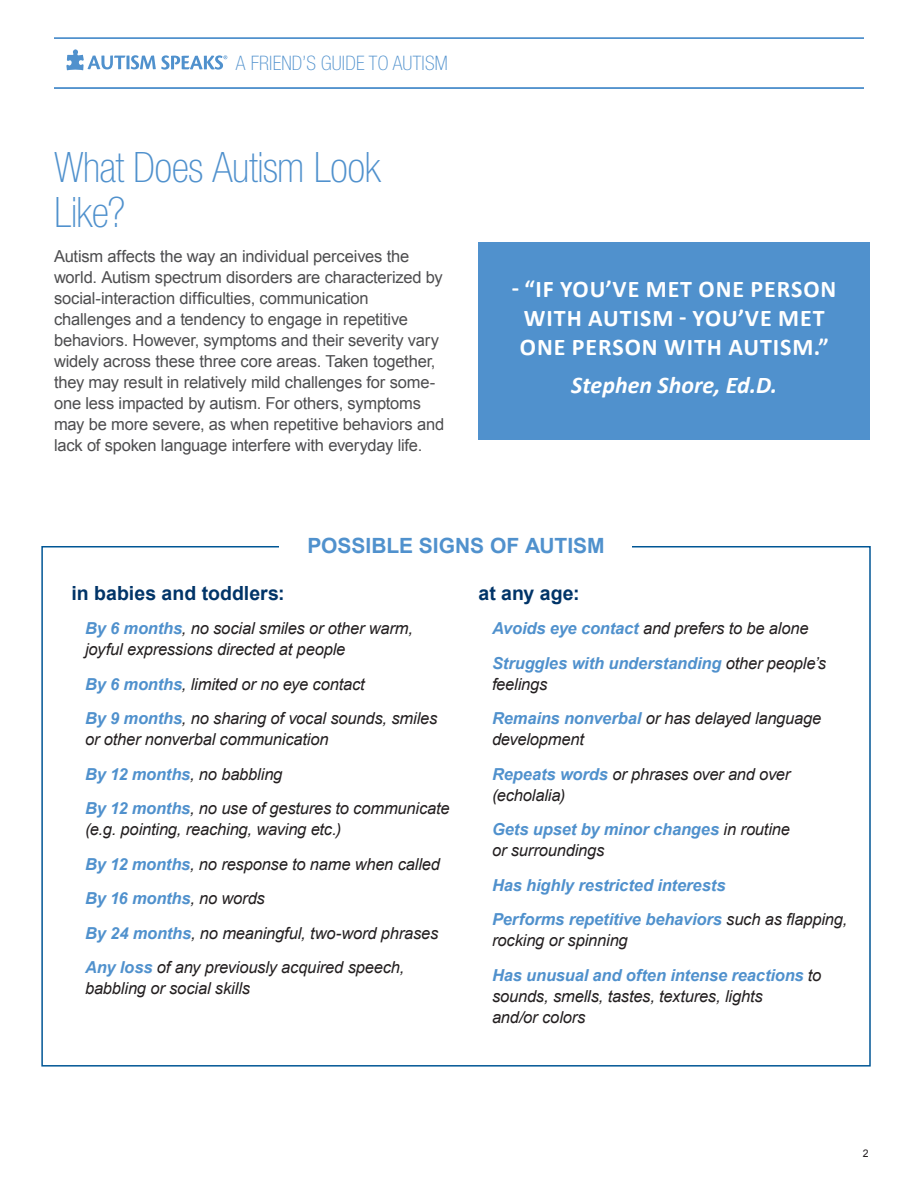
<style>
.page{position:relative;width:918px;height:1188px;background:#fff}
.page>*{position:absolute;margin:0;border:0;box-sizing:border-box;transform-origin:0 0}
.t1{font:100 condensed 42px/45px "Helvetica Neue LT Std";letter-spacing:-.015em;color:#5091cd}
.t2{font:700 24px/28.8px "Calibri";letter-spacing:.04em;color:#fff;text-align:center}
.t3{font:italic 700 24px "Calibri";color:#fff}
.t4{font:700 21px "Arial";color:#5091cd}
.t5{font:100 condensed 19.95px "Helvetica Neue LT Std";letter-spacing:.01em;color:#5091cd}
.t6{font:700 19.5px "Arial";color:#003468}
.t7{font:italic 16.5px/34.5px "Arial";letter-spacing:-.01em;color:#231f20}
.t8{font:16.5px/21px "Arial";letter-spacing:-.01em;color:#4d4d4f}
.t9{font:italic 700 16.5px/34.5px "Arial";letter-spacing:-.01em;color:#5091cd}
.t10{font:10.5px "Arial";color:#231f20}
.s1{font-weight:700;color:#5091cd}
.s2{font-weight:400;color:#231f20}
</style>
<div class="page">
<svg style="left:66px;top:49px;width:161px;height:21px"></svg>
<hr style="left:54px;top:87px;width:810px;height:2px;background:#5091cd">
<hr style="left:54px;top:38px;width:810px;height:1px;background:#5091cd">
<div style="left:478px;top:243px;width:392px;height:197px;background:#5091cd"></div>
<p class="t5" style="left:236px;top:52px;width:213px">A FRIEND’S GUIDE TO AUTISM</p>
<h1 class="t1" style="left:54px;top:145px;width:329px">What Does Autism Look<br>Like?</h1>
<p class="t8" style="left:54px;top:246px;width:392px">Autism affects the way an individual perceives the world. Autism spectrum disorders are characterized by social-interaction difficulties, communication challenges and a tendency to engage in repetitive behaviors. However, symptoms and their severity vary widely across these three core areas. Taken together, they may result in relatively mild challenges for some&shy;one less impacted by autism. For others, symptoms may be more severe, as when repetitive behaviors and lack of spoken language interfere with everyday life.</p>
<h2 class="t2" style="left:512px;top:275px;width:326px">- “IF YOU’VE MET ONE PERSON<br>WITH AUTISM - YOU’VE MET<br>ONE PERSON WITH AUTISM.”</h2>
<h2 class="t3" style="left:571px;top:370px;width:207px">Stephen Shore, Ed.D.</h2>
<p class="t4" style="left:307px;top:531px;width:299px">POSSIBLE SIGNS OF AUTISM</p>
<p class="t6" style="left:72px;top:580px;width:215px">in babies and toddlers:</p>
<p class="t7" style="left:85px;top:618px;width:329px;line-height:21px"><span class="s1">By 6 months</span>, no social smiles or other warm, joyful expressions directed at people</p>
<p class="t7" style="left:85px;top:667px;width:354px"><span class="s1">By 6 months</span>, limited or no eye contact<br><span class="s1">By 9 months</span>, no sharing of vocal sounds, smiles</p>
<p class="t7" style="left:85px;top:722px;width:366px">or other nonverbal communication<br><span class="s1">By 12 months</span>, no babbling<br><span class="s1">By 12 months</span>, no use of gestures to communicate</p>
<p class="t7" style="left:85px;top:812px;width:356px">(e.g. pointing, reaching, waving etc.)<br><span class="s1">By 12 months</span>, no response to name when called <span class="s1">By 16 months</span>, no words<br><span class="s1">By 24 months</span>, no meaningful, two-word phrases <span class="s1">Any loss</span> of any previously acquired speech,</p>
<p class="t7" style="left:85px;top:971px;width:166px">babbling or social skills</p>
<p class="t6" style="left:478px;top:580px;width:103px">at any age:</p>
<p class="t9" style="left:492px;top:612px;width:336px">Avoids eye contact <span class="s2">and prefers to be alone<br></span>Struggles with understanding <span class="s2">other people’s</span></p>
<p class="t7" style="left:492px;top:667px;width:331px">feelings<br><span class="s1">Remains nonverbal</span> or has delayed language</p>
<p class="t7" style="left:492px;top:722px;width:300px">development<br><span class="s1">Repeats words</span> or phrases over and over</p>
<p class="t9" style="left:492px;top:778px;width:299px"><span class="s2">(echolalia)<br></span>Gets upset by minor changes <span class="s2">in routine</span></p>
<p class="t7" style="left:492px;top:833px;width:114px">or surroundings</p>
<p class="t9" style="left:492px;top:868px;width:357px">Has highly restricted interests<br>Performs repetitive behaviors <span class="s2">such as flapping,</span></p>
<p class="t9" style="left:492px;top:924px;width:331px"><span class="s2">rocking or spinning<br></span>Has unusual and often intense reactions <span class="s2">to</span></p>
<p class="t7" style="left:492px;top:986px;width:272px;line-height:21px">sounds, smells, tastes, textures, lights and/or colors</p>
<p class="t10" style="left:863px;top:1146px;width:7px">2</p>
</div>
